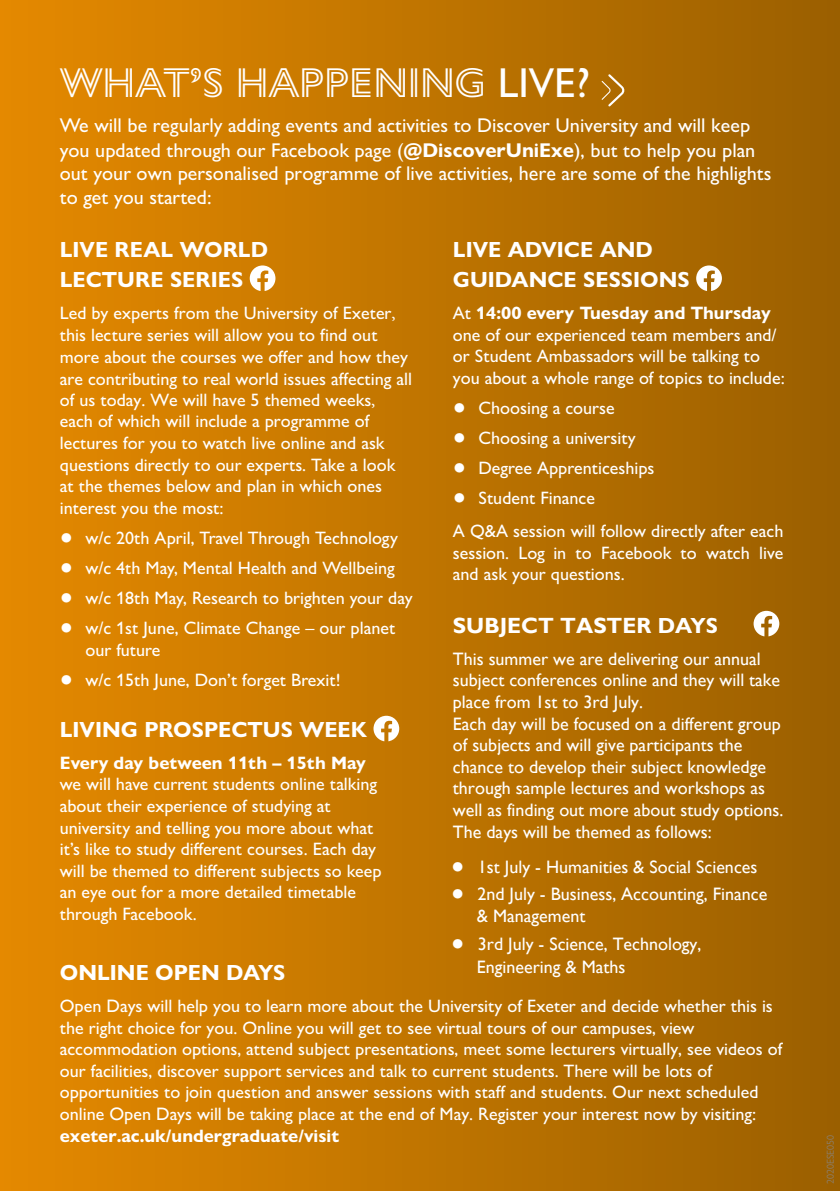
<style>
.page{position:relative;width:840px;height:1191px;background:#fff}
.page>*{position:absolute;margin:0;border:0;box-sizing:border-box;transform-origin:0 0}
.t1{font:42px "Gill Sans Nova Inline";color:#fff}
.t2{font:700 22px/30px "Gill Sans Nova";color:#fff}
.t3{font:700 22px "Gill Sans";color:#fff}
.t4{font:500 20px/24px "Gill Sans Nova";color:#fff}
.t5{font:500 18px/21.6px "Gill Sans Nova";color:#fff}
.t6{font:18px/21.6px "Gill Sans";color:#fff}
.t7{font:700 18px "Gill Sans Nova";color:#fff}
.t8{font:10px "Gill Sans Nova";color:#878787}
.s1{font-family:"Gill Sans Nova";font-weight:500}
.s2{font-weight:700}
.s3{font-family:"Gill Sans";font-weight:400}
.s4{font-family:"Minion Pro";font-weight:400}
.s5{font-weight:400;font-size:22px}
.s6{font-family:"Gill Sans Nova"}
.s7{font-family:"Gill Sans Nova";font-size:22px}
</style>
<div class="page">
<div style="left:0;top:0;width:839px;height:1191px;background:linear-gradient(to right,#e58900,#9b6000)"></div>
<svg style="left:600px;top:72px;width:26px;height:36px"></svg>
<svg style="left:249px;top:265px;width:26px;height:26px"></svg>
<svg style="left:695px;top:265px;width:26px;height:26px"></svg>
<svg style="left:753px;top:611px;width:25px;height:25px"></svg>
<svg style="left:373px;top:715px;width:26px;height:26px"></svg>
<h1 class="t1" style="left:60px;top:54px;width:531px">WHAT’S HAPPENING <span class="s1">LIVE?</span></h1>
<p class="t4" style="left:60px;top:113px;width:712px">We will be regularly adding events and activities to Discover University and will keep you updated through our Facebook page (<span class="s2">@DiscoverUniExe</span>)<span class="s3">,</span> but to help you plan out your own personalised programme of live activities<span class="s3">, here</span> are some of the highlights to get you started:</p>
<p class="t2" style="left:60px;top:234px;width:210px">LIVE REAL WORLD<br>LECTURE SERIES</p>
<p class="t5" style="left:60px;top:302px;width:353px">Led by experts from the University of Exeter<span class="s4">, </span>this lecture series will allow you to find out more about the courses we offer and how they are contributing to real world issues <span class="s3">a</span>ffecting all of us today. We will have 5 themed weeks<span class="s4">, </span>each of which will include a programme of lectures for you to watch live online and ask questions directly to our experts. Take a look at the themes below and plan in which ones interest you the most:</p>
<p class="t5" style="left:60px;top:527px;width:339px"><span class="s5">●</span> w/c 20th April, Travel Through Technology</p>
<p class="t5" style="left:60px;top:557px;width:336px"><span class="s5">●</span> w/c 4th May, Mental Health and Wellbeing</p>
<p class="t5" style="left:60px;top:587px;width:354px"><span class="s5">●</span> w/c 18th May, Research to brighten your day</p>
<p class="t5" style="left:85px;top:617px;width:311px;text-indent:-26px"><span class="s5">●</span> w/c 1st June, Climate Change – our planet our future</p>
<p class="t5" style="left:60px;top:668px;width:282px"><span class="s5">●</span> w/c 15th June, Don’t forget Brexit!</p>
<p class="t2" style="left:60px;top:715px;width:308px">LIVING PROSPECTUS WEEK</p>
<p class="t7" style="left:60px;top:751px;width:307px">Every day between 11th – 15th May</p>
<p class="t5" style="left:60px;top:773px;width:323px">we will have current students online talking about their experience of studying at university and telling you more about what it’s like to study different courses. Each day will be themed to different subjects so keep an eye out for a more detailed timetable through Facebook.</p>
<p class="t2" style="left:60px;top:957px;width:227px">ONLINE OPEN DAYS</p>
<p class="t2" style="left:452px;top:234px;width:238px">LIVE ADVICE AND<br>GUIDANCE SESSIONS</p>
<p class="t5" style="left:452px;top:302px;width:333px">At <span class="s2">14:00 every Tuesday and Thursday </span>one of our experienced team members and/ or Student Ambassador<span class="s3">s</span> will be talking to you about a whole range of topics to include:</p>
<p class="t5" style="left:452px;top:397px;width:163px"><span class="s5">●</span> Choosing a course</p>
<p class="t5" style="left:452px;top:427px;width:184px"><span class="s5">●</span> Choosing a university</p>
<p class="t5" style="left:452px;top:457px;width:203px"><span class="s5">●</span> Degree Apprenticeships</p>
<p class="t5" style="left:452px;top:481px;width:332px;line-height:33px"><span class="s5">●</span> Student Finance<br>A Q&amp;A session will follow directly after each</p>
<p class="t5" style="left:452px;top:542px;width:332px">session. Log in to Facebook to watch live and ask your questions.</p>
<p class="t3" style="left:452px;top:612px;width:266px">SUBJECT TASTER <span class="s6">DAYS</span></p>
<p class="t6" style="left:452px;top:648px;width:332px">This summer we are delivering our annual subject conferences online and they will take place from 1st to 3rd July.<br>Each day will be focused on a different group of subjects and will give participants the chance to develop their subject knowledge through sample lectures and workshops as well as finding out more about study options.<br>The days will be themed as follows:</p>
<p class="t6" style="left:451px;top:856px;width:307px"><span class="s7">●</span> 1st July - Humanities &amp; Social Sciences</p>
<p class="t6" style="left:476px;top:883px;width:292px;text-indent:-26px"><span class="s7">●</span> 2nd July - Business, Accounting, Finance &amp; Management</p>
<p class="t6" style="left:476px;top:932px;width:226px;line-height:23.8px;text-indent:-26px"><span class="s7">●</span> 3rd July - Science, Technology,<br>Engineering &amp; Maths</p>
<p class="t5" style="left:60px;top:995px;width:723px">Open <span class="s3">D</span>ays will help you to learn more about the University of Exeter and decide whether this is the right choice for you. Online you will get to see virtual tours of our campuses, view accommodation options, attend subject presentations, meet some lecturers virtually, see videos of our facilities, discover support services and talk to current students. There will be lots of opportunities to join question and answer sessions with staff and students. Our next scheduled online <span class="s3">O</span>pen <span class="s3">D</span>ays will be taking place at the end of May. Register your interest now by visiting: <span class="s2">exeter.ac.uk/undergraduate/visit</span></p>
<p class="t8" style="left:823px;top:1184px;width:51px;rotate:-90deg">2020ESE050</p>
</div>
